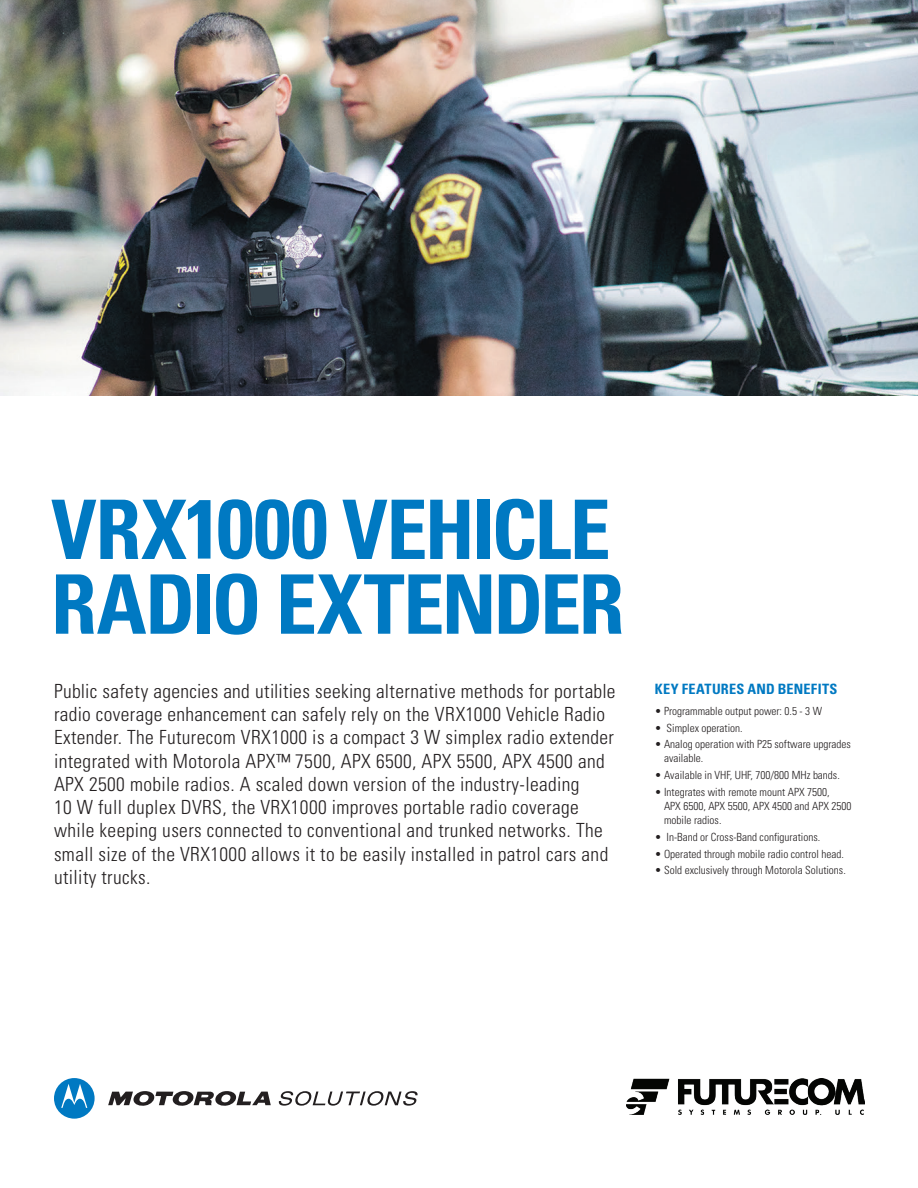
<style>
.page{position:relative;width:918px;height:1188px;background:#fff}
.page>*{position:absolute;margin:0;border:0;box-sizing:border-box;transform-origin:0 0}
.t1{font:700 condensed 82.2px/74.7px "Univers";letter-spacing:-.03em;color:#0079c2}
.t2{font:300 condensed 19.5px/23.2px "Univers";letter-spacing:.02em;color:#231f20}
.t3{font:700 condensed 14.25px "Univers";letter-spacing:.025em;color:#0079c2}
.t4{font:300 condensed 11.25px/14.2px "Univers";color:#231f20}
.s1{font-size:83.7px}
</style>
<div class="page">
<img style="left:0;top:0;width:918px;height:395px">
<img style="left:626px;top:1078px;width:238px;height:37px">
<svg style="left:108px;top:1091px;width:163px;height:15px"></svg>
<svg style="left:54px;top:1078px;width:41px;height:41px"></svg>
<svg style="left:279px;top:1091px;width:139px;height:15px"></svg>
<h1 class="t1" style="left:51px;top:492px;width:575px">VRX<span class="s1">1000</span> VEHICLE<br>RADIO EXTENDER</h1>
<p class="t2" style="left:54px;top:680px;width:563px">Public safety agencies and utilities seeking alternative methods for portable radio coverage enhancement can safely rely on the VRX1000 Vehicle Radio Extender. The Futurecom VRX1000 is a compact 3 W simplex radio extender integrated with Motorola APX™ 7500, APX 6500, APX 5500, APX 4500 and APX 2500 mobile radios. A scaled down version of the industry-leading<br>10 W full duplex DVRS, the VRX1000 improves portable radio coverage while keeping users connected to conventional and trunked networks. The small size of the VRX1000 allows it to be easily installed in patrol cars and utility trucks.</p>
<p class="t3" style="left:655px;top:680px;width:184px">KEY FEATURES AND BENEFITS</p>
<p class="t4" style="left:655px;top:704px;width:169px">• Programmable output power: 0.5 - 3 W</p>
<p class="t4" style="left:655px;top:720px;width:90px">• Simplex operation.</p>
<p class="t4" style="left:664px;top:737px;width:188px;text-indent:-9px">• Analog operation with P25 software upgrades available.</p>
<p class="t4" style="left:655px;top:768px;width:187px">• Available in VHF, UHF, 700/800 MHz bands.</p>
<p class="t4" style="left:664px;top:785px;width:189px;text-indent:-9px">• Integrates with remote mount APX 7500,<br>APX 6500, APX 5500, APX 4500 and APX 2500 mobile radios.</p>
<p class="t4" style="left:655px;top:830px;width:167px">• In-Band or Cross-Band configurations.</p>
<p class="t4" style="left:655px;top:847px;width:191px">• Operated through mobile radio control head.</p>
<p class="t4" style="left:655px;top:863px;width:193px">• Sold exclusively through Motorola Solutions.</p>
</div>
